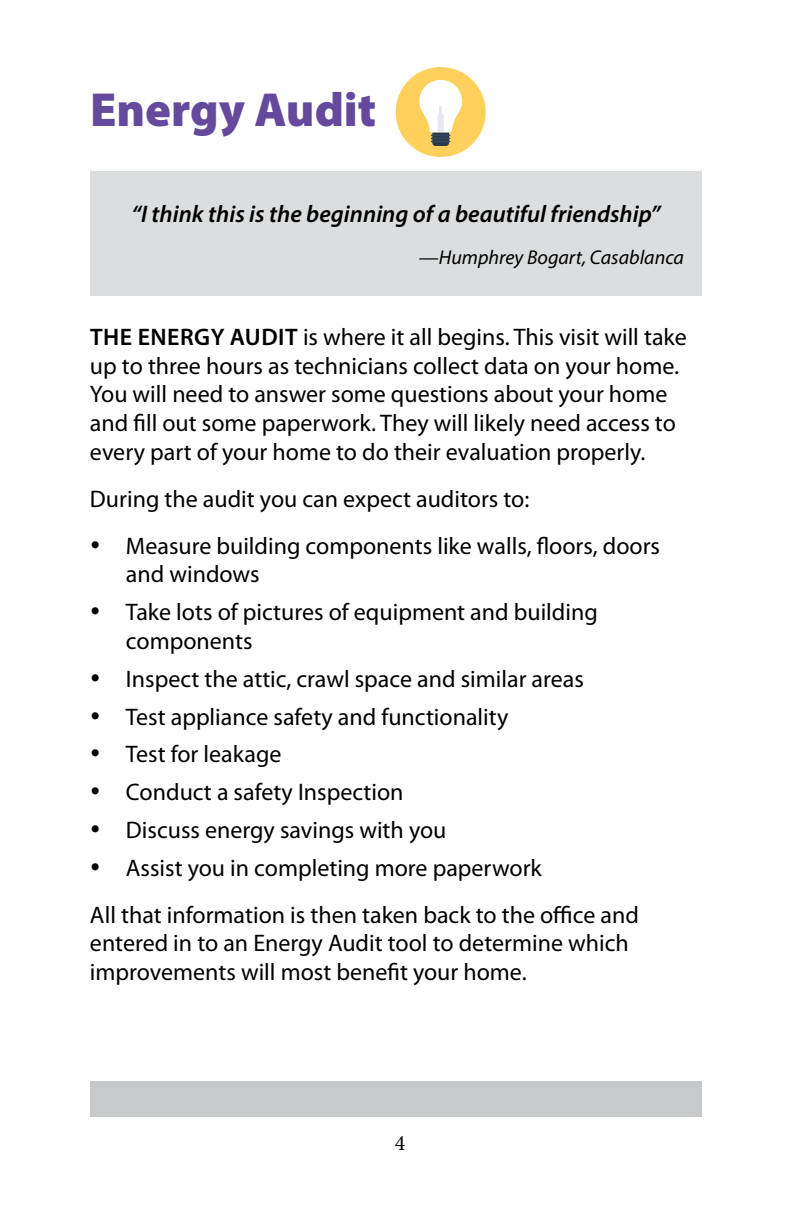
<style>
.page{position:relative;width:792px;height:1224px;background:#fff}
.page>*{position:absolute;margin:0;border:0;box-sizing:border-box;transform-origin:0 0}
.t1{font:900 48px "Myriad Pro";color:#64499d}
.t2{font:24px/28.8px "Myriad Pro";color:#000}
.t3{font:italic 600 24px "Myriad Pro";color:#000}
.t4{font:22px "Minion Pro";color:#000}
.t5{font:italic 20px "Myriad Pro";color:#000}
.s1{font-weight:600}
</style>
<div class="page">
<div style="left:90px;top:1081px;width:612px;height:36px;background:#c7c8ca"></div>
<div style="left:90px;top:171px;width:612px;height:125px;background:#dcddde"></div>
<div style="left:396px;top:67px;width:90px;height:90px;background:#ffd15c;border-radius:50%"></div>
<svg style="left:419px;top:79px;width:43px;height:67px"></svg>
<h1 class="t1" style="left:90px;top:78px;width:288px">Energy Audit</h1>
<p class="t3" style="left:131px;top:198px;width:531px">“I think this is the beginning of a beautiful friendship”</p>
<p class="t5" style="left:419px;top:245px;width:267px">—Humphrey Bogart, Casablanca</p>
<p class="t2" style="left:90px;top:323px;width:598px"><span class="s1">THE ENERGY AUDIT</span> is where it all begins. This visit will take up to three hours as technicians collect data on your home.<br>You will need to answer some questions about your home and fill out some paperwork. They will likely need access to every part of your home to do their evaluation properly.</p>
<p class="t2" style="left:90px;top:485px;width:441px">During the audit you can expect auditors to:</p>
<p class="t2" style="left:126px;top:532px;width:536px;text-indent:-36px">• Measure building components like walls, floors, doors and windows</p>
<p class="t2" style="left:126px;top:598px;width:473px;text-indent:-36px">• Take lots of pictures of equipment and building components</p>
<p class="t2" style="left:90px;top:665px;width:495px">• Inspect the attic, crawl space and similar areas</p>
<p class="t2" style="left:90px;top:703px;width:420px">• Test appliance safety and functionality</p>
<p class="t2" style="left:90px;top:741px;width:193px">• Test for leakage</p>
<p class="t2" style="left:90px;top:778px;width:315px">• Conduct a safety Inspection</p>
<p class="t2" style="left:90px;top:816px;width:358px">• Discuss energy savings with you</p>
<p class="t2" style="left:90px;top:845px;width:550px;line-height:46.8px">• Assist you in completing more paperwork<br>All that information is then taken back to the office and</p>
<p class="t2" style="left:90px;top:930px;width:540px">entered in to an Energy Audit tool to determine which improvements will most benefit your home.</p>
<p class="t4" style="left:395px;top:1128px;width:12px">4</p>
</div>
